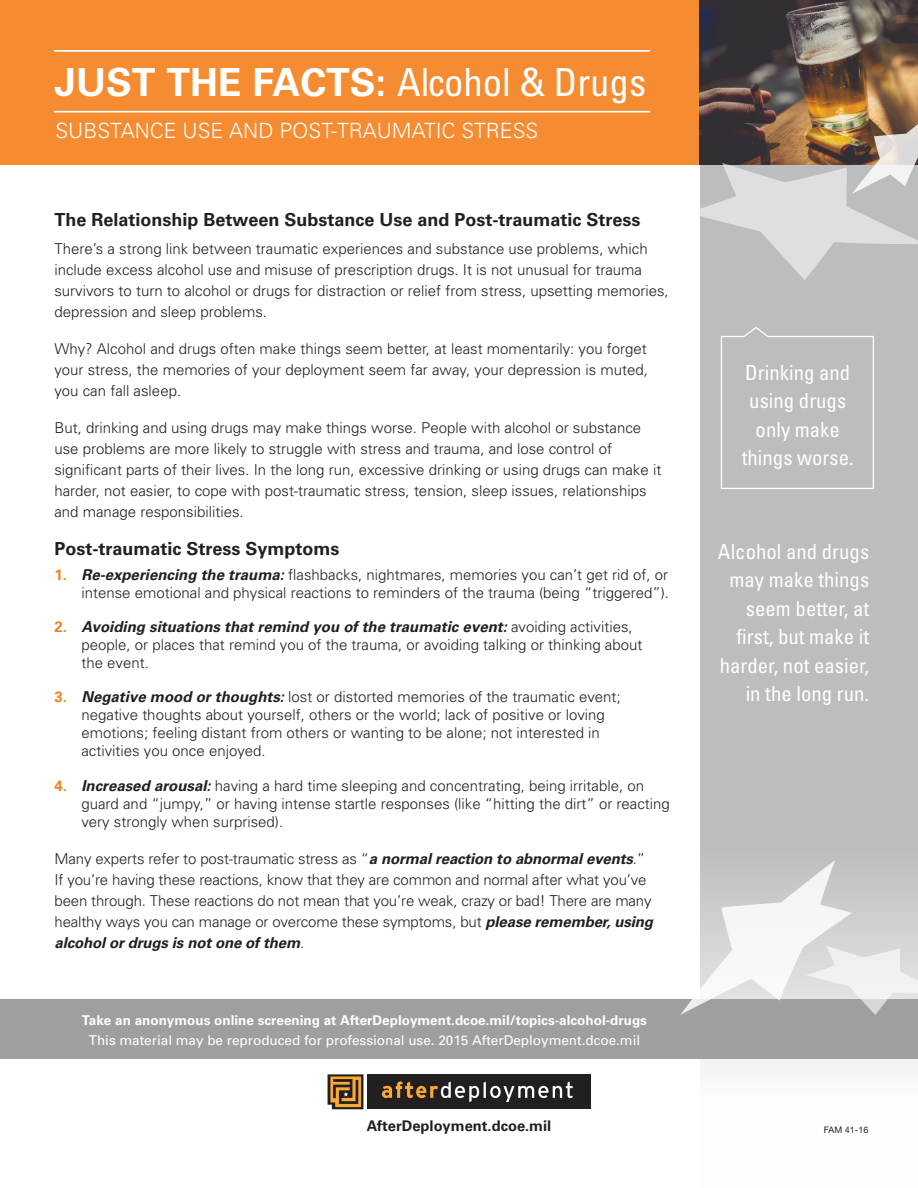
<style>
.page{position:relative;width:918px;height:1188px;background:#fff}
.page>*{position:absolute;margin:0;border:0;box-sizing:border-box;transform-origin:0 0}
.Heading{font:700 38.7px "Univers";color:#fff}
.Heading-2{font:300 21px "Univers";color:#fff}
.t1{font:condensed 20.85px/28.5px "Univers";color:#fff;text-align:right}
.Heading-3{font:700 18px "Univers";color:#231f20}
.body_copy{font:300 15px/21px "Univers";color:#231f20}
.Heading-4{font:700 14.7px "Univers";color:#231f20}
.t2{font:700 13.5px "Univers";color:#fff}
.t3{font:13.5px "Univers";color:#fff}
.t4{font:9px "Helvetica Neue";color:#231f20}
.s1{font-weight:400;font-stretch:condensed}
.s2{font-weight:700;color:#f58220}
.s3{font-weight:700;font-style:italic}
</style>
<div class="page">
<div style="left:700px;top:280px;width:218px;height:788px;background:#bcbdc0"></div>
<div style="left:0;top:1000px;width:918px;height:59px;background:#9d9fa2"></div>
<div style="left:0;top:0;width:918px;height:164px;background:#f68c32"></div>
<hr style="left:54px;top:111px;width:596px;height:2px;background:#fff">
<hr style="left:54px;top:50px;width:596px;height:2px;background:#fff">
<img style="left:700px;top:0;width:218px;height:111px">
<svg style="left:687px;top:111px;width:231px;height:169px;background:#b9afa8"></svg>
<svg style="left:680px;top:860px;width:238px;height:155px"></svg>
<div style="left:720px;top:326px;width:155px;height:164px;background:#bcbdc0"></div>
<div style="left:367px;top:1074px;width:223px;height:35px;background:#231f20"></div>
<svg style="left:382px;top:1082px;width:191px;height:20px"></svg>
<svg style="left:328px;top:1074px;width:35px;height:36px"></svg>
<p class="Heading" style="left:55px;top:59px;width:593px">JUST THE FACTS: <span class="s1">Alcohol &amp; Drugs</span></p>
<p class="Heading-2" style="left:55px;top:118px;width:485px">SUBSTANCE USE AND POST-TRAUMATIC STRESS</p>
<p class="Heading-3" style="left:54px;top:209px;width:588px">The Relationship Between Substance Use and Post-traumatic Stress</p>
<p class="body_copy" style="left:54px;top:238px;width:616px">There’s a strong link between traumatic experiences and substance use problems, which include excess alcohol use and misuse of prescription drugs. It is not unusual for trauma survivors to turn to alcohol or drugs for distraction or relief from stress, upsetting memories, depression and sleep problems.</p>
<p class="body_copy" style="left:54px;top:338px;width:595px;text-align:justify">Why? Alcohol and drugs often make things seem better, at least momentarily: you forget your stress, the memories of your deployment seem far away, your depression is muted, you can fall asleep.</p>
<p class="body_copy" style="left:54px;top:417px;width:608px">But, drinking and using drugs may make things worse. People with alcohol or substance use problems are more likely to struggle with stress and trauma, and lose control of significant parts of their lives. In the long run, excessive drinking or using drugs can make it harder, not easier, to cope with post-traumatic stress, tension, sleep issues, relationships and manage responsibilities.</p>
<p class="Heading-3" style="left:54px;top:538px;width:287px">Post-traumatic Stress Symptoms</p>
<p class="body_copy" style="left:54px;top:565px;width:616px;line-height:18px;text-align:right"><span class="s2">1.</span> <span class="s3">Re-experiencing the trauma:</span> flashbacks, nightmares, memories you can’t get rid of, or intense emotional and physical reactions to reminders of the trauma (being “triggered”).</p>
<p class="body_copy" style="left:81px;top:617px;width:563px;line-height:18px;text-indent:-27px"><span class="s2">2.</span> <span class="s3">Avoiding situations that remind you of the traumatic event:</span> avoiding activities, people, or places that remind you of the trauma, or avoiding talking or thinking about the event.</p>
<p class="body_copy" style="left:81px;top:688px;width:541px;line-height:18px;text-indent:-27px"><span class="s2">3.</span> <span class="s3">Negative mood or thoughts:</span> lost or distorted memories of the traumatic event; negative thoughts about yourself, others or the world; lack of positive or loving emotions; feeling distant from others or wanting to be alone; not interested in activities you once enjoyed.</p>
<p class="body_copy" style="left:81px;top:776px;width:590px;line-height:18px;text-indent:-27px"><span class="s2">4.</span> <span class="s3">Increased arousal:</span> having a hard time sleeping and concentrating, being irritable, on guard and “jumpy,” or having intense startle responses (like “hitting the dirt” or reacting very strongly when surprised).</p>
<p class="body_copy" style="left:54px;top:848px;width:600px">Many experts refer to post-traumatic stress as “<span class="s3">a normal reaction to abnormal events</span>.” If you’re having these reactions, know that they are common and normal after what you’ve been through. These reactions do not mean that you’re weak, crazy or bad! There are many healthy ways you can manage or overcome these symptoms, but <span class="s3">please remember, using alcohol or drugs is not one of them</span>.</p>
<p class="t2" style="left:82px;top:1012px;width:567px">Take an anonymous online screening at AfterDeployment.dcoe.mil/topics-alcohol-drugs</p>
<p class="t3" style="left:89px;top:1031px;width:553px">This material may be reproduced for professional use. 2015 AfterDeployment.dcoe.mil</p>
<p class="Heading-4" style="left:367px;top:1118px;width:186px">AfterDeployment.dcoe.mil</p>
<p class="t1" style="left:742px;top:357px;width:113px;text-align:center">Drinking and using drugs only make things worse.</p>
<p class="t1" style="left:718px;top:536px;width:153px">Alcohol and drugs may make things seem better, at first, but make it harder, not easier, in the long run.</p>
<p class="t4" style="left:824px;top:1125px;width:46px">FAM 41-16</p>
</div>
